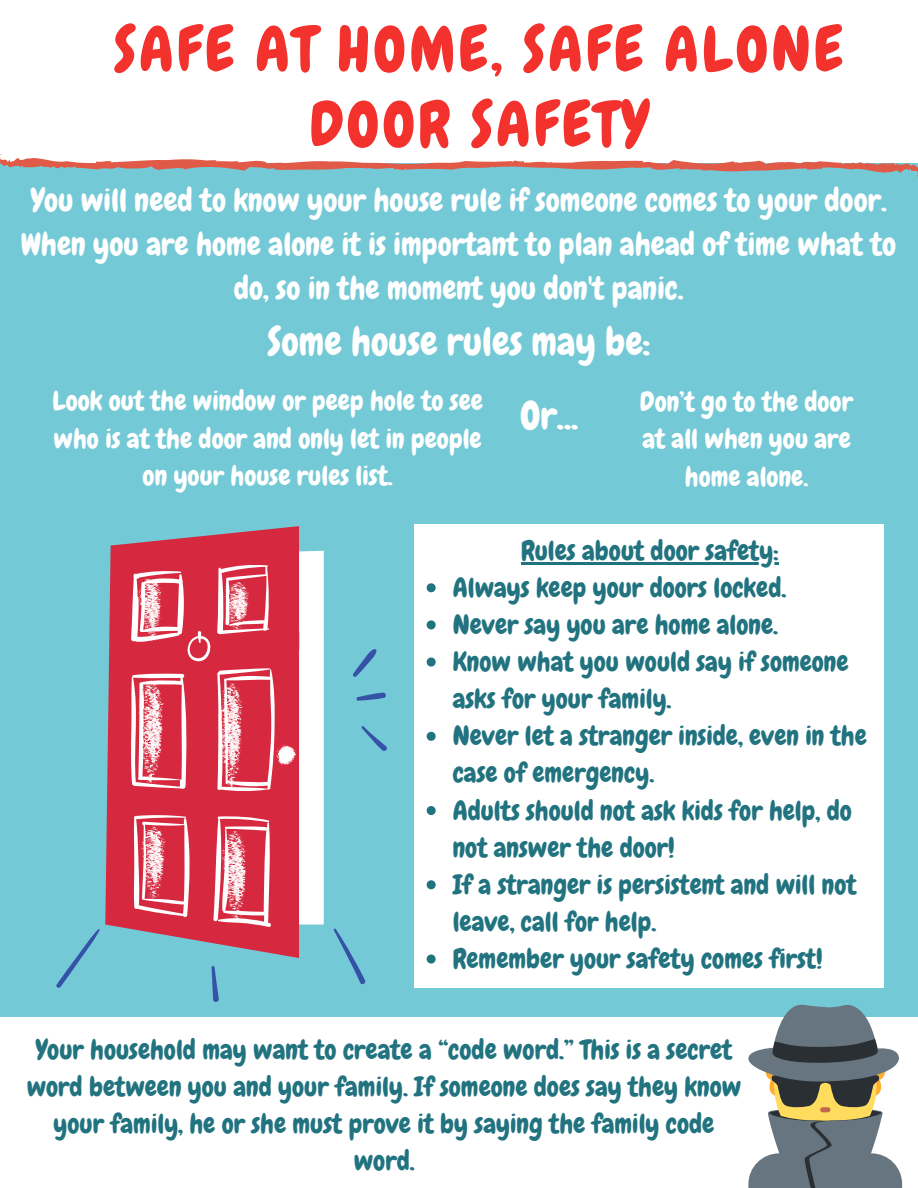
<style>
.page{position:relative;width:918px;height:1188px;background:#74c9d6}
.page>*{position:absolute;margin:0;border:0;box-sizing:border-box;transform-origin:0 0}
.t1{font:62.25px/75.2px "Chewy";letter-spacing:.05em;color:#f4322d;text-align:center}
.t2{font:39px "Chewy";color:#fff}
.t3{font:31.5px/43.8px "Chewy";color:#fff;text-align:center}
.t4{font:27px/37.2px "Chewy";color:#227380}
.t5{font:27px/37.3px "Chewy";color:#fff;text-align:center}
</style>
<div class="page">
<div style="left:0;top:0;width:918px;height:163px;background:#fff"></div>
<svg style="left:0;top:154px;width:918px;height:22px"></svg>
<div style="left:414px;top:524px;width:469px;height:463px;background:#fff"></div>
<svg style="left:427px;top:583px;width:9px;height:9px"></svg>
<svg style="left:427px;top:620px;width:9px;height:9px"></svg>
<svg style="left:427px;top:658px;width:9px;height:9px"></svg>
<svg style="left:427px;top:732px;width:9px;height:9px"></svg>
<svg style="left:427px;top:806px;width:9px;height:9px"></svg>
<svg style="left:427px;top:880px;width:9px;height:9px"></svg>
<svg style="left:427px;top:955px;width:9px;height:9px"></svg>
<hr style="left:521px;top:562px;width:258px;height:2px;background:#227380">
<svg style="left:56px;top:526px;width:331px;height:476px"></svg>
<div style="left:0;top:1017px;width:918px;height:171px;background:#fff"></div>
<svg style="left:748px;top:1005px;width:154px;height:183px"></svg>
<div style="left:8px;top:524px;width:98px;height:98px;background:#74c9d6"></div>
<h1 class="t1" style="left:114px;top:12px;width:731px">SAFE AT HOME, SAFE ALONE<br>DOOR SAFETY</h1>
<p class="t3" style="left:21px;top:178px;width:877px">You will need to know your house rule if someone comes to your door.<br>When you are home alone it is important to plan ahead of time what to do, so in the moment you don't panic.</p>
<h2 class="t2" style="left:268px;top:317px;width:384px">Some house rules may be:</h2>
<p class="t5" style="left:52px;top:383px;width:432px">Look out the window or peep hole to see who is at the door and only let in people on your house rules list.</p>
<h2 class="t2" style="left:520px;top:391px;width:60px">Or...</h2>
<p class="t5" style="left:640px;top:383px;width:215px">Don’t go to the door at all when you are home alone.</p>
<p class="t4" style="left:521px;top:532px;width:259px">Rules about door safety:</p>
<p class="t4" style="left:453px;top:569px;width:416px">Always keep your doors locked.<br>Never say you are home alone.<br>Know what you would say if someone asks for your family.<br>Never let a stranger inside, even in the case of emergency.<br>Adults should not ask kids for help, do not answer the door!<br>If a stranger is persistent and will not leave, call for help.<br>Remember your safety comes first!</p>
<p class="t4" style="left:27px;top:1031px;width:716px;text-align:center">Your household may want to create a “code word.” This is a secret word between you and your family. If someone does say they know your family, he or she must prove it by saying the family code word.</p>
</div>
